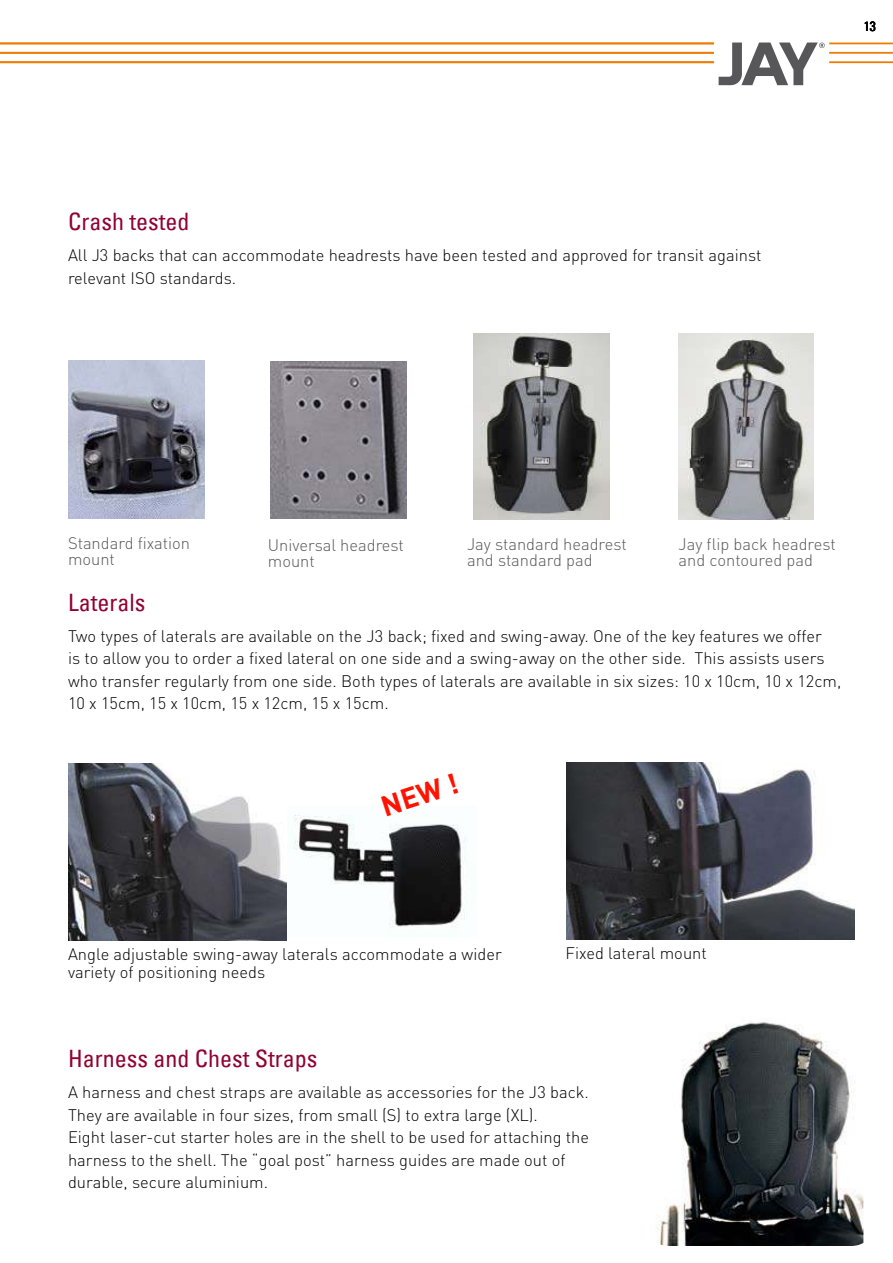
<style>
.page{position:relative;width:893px;height:1263px;background:#fff}
.page>*{position:absolute;margin:0;border:0;box-sizing:border-box;transform-origin:0 0}
.t1{font:700 28.5px "DINOT";color:#ff1300}
.t2{font:condensed 24px "Univers Com 57";color:#910231}
.t3{font:300 16.5px/22.5px "DINOT";color:#000}
.t4{font:300 16.5px/15.8px "DINOT";color:#57575a}
.t5{font:condensed 13.5px "Univers Com 57";color:#000}
</style>
<div class="page">
<hr style="left:829px;top:52px;width:64px;height:2px;background:#ed7e00">
<hr style="left:829px;top:61px;width:64px;height:2px;background:#ed7e00">
<hr style="left:829px;top:43px;width:64px;height:1px;background:#ed7e00">
<hr style="left:0;top:52px;width:714px;height:2px;background:#ed7e00">
<hr style="left:0;top:61px;width:714px;height:2px;background:#ed7e00">
<hr style="left:0;top:43px;width:714px;height:1px;background:#ed7e00">
<svg style="left:719px;top:43px;width:106px;height:42px"></svg>
<img style="left:270px;top:362px;width:136px;height:157px">
<img style="left:69px;top:360px;width:136px;height:159px">
<img style="left:474px;top:333px;width:136px;height:186px">
<img style="left:679px;top:333px;width:134px;height:186px">
<img style="left:567px;top:762px;width:288px;height:177px">
<img style="left:69px;top:763px;width:217px;height:177px">
<img style="left:657px;top:1022px;width:206px;height:224px">
<img style="left:293px;top:815px;width:174px;height:112px">
<h2 class="t2" style="left:68px;top:212px;width:123px">Crash tested</h2>
<p class="t3" style="left:68px;top:245px;width:695px">All J3 backs that can accommodate headrests have been tested and approved for transit against relevant ISO standards.</p>
<p class="t5" style="left:864px;top:21px;width:13px">13</p>
<p class="t4" style="left:68px;top:537px;width:124px">Standard fixation mount</p>
<p class="t4" style="left:268px;top:538px;width:138px">Universal headrest mount</p>
<p class="t4" style="left:467px;top:538px;width:161px">Jay standard headrest and standard pad</p>
<p class="t4" style="left:679px;top:538px;width:159px">Jay flip back headrest and contoured pad</p>
<h2 class="t2" style="left:68px;top:592px;width:79px">Laterals</h2>
<p class="t3" style="left:68px;top:626px;width:775px">Two types of laterals are available on the J3 back; fixed and swing-away. One of the key features we offer<br>is to allow you to order a fixed lateral on one side and a swing-away on the other side. This assists users who transfer regularly from one side. Both types of laterals are available in six sizes: 10 x 10cm, 10 x 12cm, 10 x 15cm, 15 x 10cm, 15 x 12cm, 15 x 15cm.</p>
<h1 class="t1" style="left:378px;top:795px;width:81px;rotate:-18deg">NEW !</h1>
<p class="t3" style="left:68px;top:944px;width:435px">Angle adjustable swing-away laterals accommodate a wider</p>
<p class="t3" style="left:566px;top:943px;width:143px">Fixed lateral mount</p>
<p class="t3" style="left:68px;top:962px;width:199px">variety of positioning needs</p>
<h2 class="t2" style="left:68px;top:1049px;width:251px">Harness and Chest Straps</h2>
<p class="t3" style="left:68px;top:1082px;width:523px">A harness and chest straps are available as accessories for the J3 back.<br>They are available in four sizes, from small (S) to extra large (XL).<br>Eight laser-cut starter holes are in the shell to be used for attaching the harness to the shell. The “goal post” harness guides are made out of durable, secure aluminium.</p>
</div>
